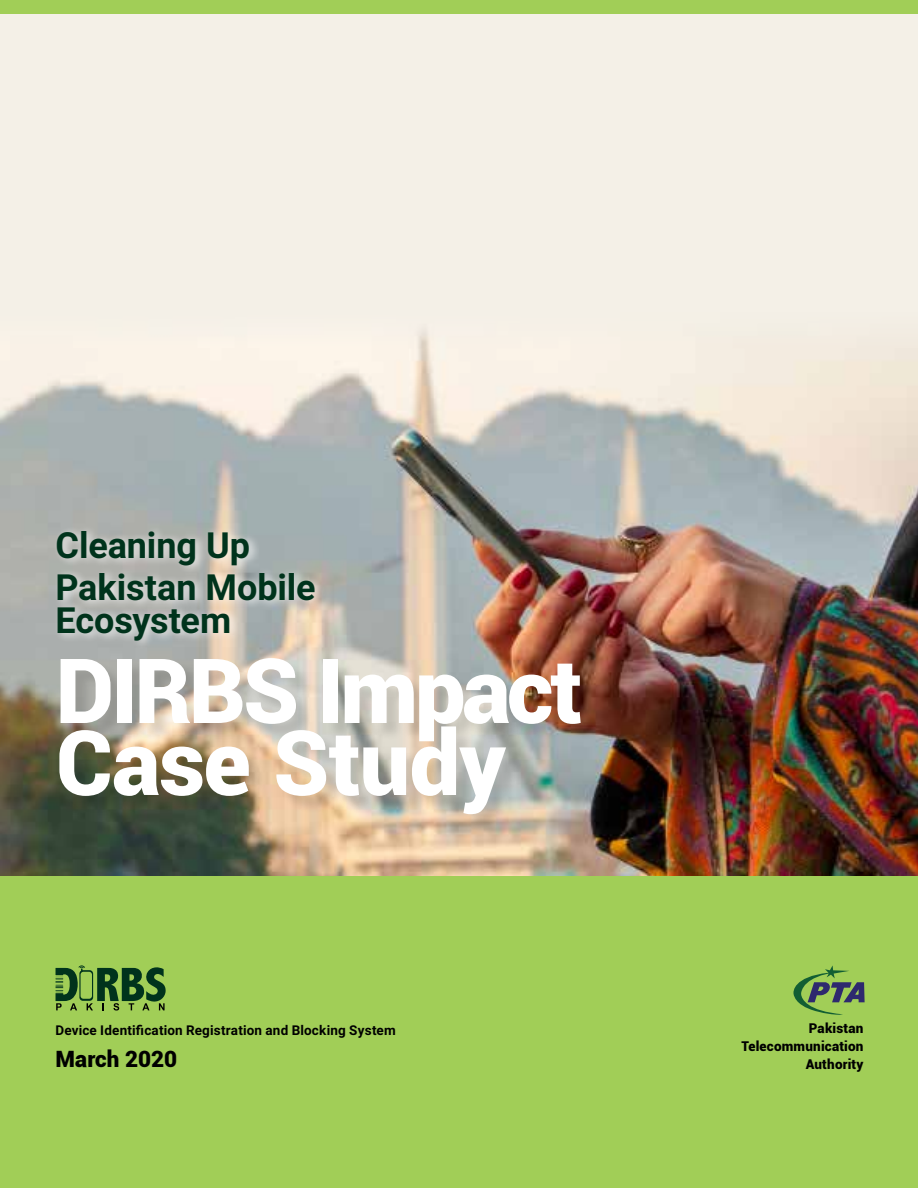
<style>
.page{position:relative;width:918px;height:1188px;background:#f4f0e7}
.page>*{position:absolute;margin:0;border:0;box-sizing:border-box;transform-origin:0 0}
.t1{font:900 90px/72px "Roboto";letter-spacing:-.03em;color:#fff}
.t2{font:700 36px/42px "Roboto";color:#00331c}
.t3{font:900 22.5px "Roboto";letter-spacing:.005em;color:#000}
.t4{font:700 13.5px "Roboto";letter-spacing:.015em;color:#000}
.t5{font:900 13.5px/18px "Roboto";letter-spacing:.015em;color:#000;text-align:right}
</style>
<div class="page">
<div style="left:0;top:864px;width:918px;height:324px;background:#a1ce57"></div>
<div style="left:0;top:0;width:918px;height:14px;background:#a1ce57"></div>
<img style="left:0;top:332px;width:918px;height:543px">
<div style="left:53px;top:525px;width:273px;height:125px;background:#fff;opacity:.77"></div>
<div style="left:62px;top:660px;width:537px;height:173px;background:#000;opacity:.13"></div>
<svg style="left:55px;top:965px;width:111px;height:46px"></svg>
<svg style="left:793px;top:965px;width:72px;height:50px"></svg>
<h2 class="t2" style="left:56px;top:523px;width:262px">Cleaning Up<br>Pakistan Mobile</h2>
<h2 class="t2" style="left:56px;top:598px;width:177px">Ecosystem</h2>
<h1 class="t1" style="left:56px;top:651px;width:529px">DIRBS Impact<br>Case Study</h1>
<p class="t4" style="left:56px;top:1021px;width:342px">Device Identification Registration and Blocking System</p>
<h3 class="t3" style="left:56px;top:1043px;width:123px">March 2020</h3>
<p class="t5" style="left:742px;top:1019px;width:123px">Pakistan<br>Telecommunication<br>Authority</p>
</div>
